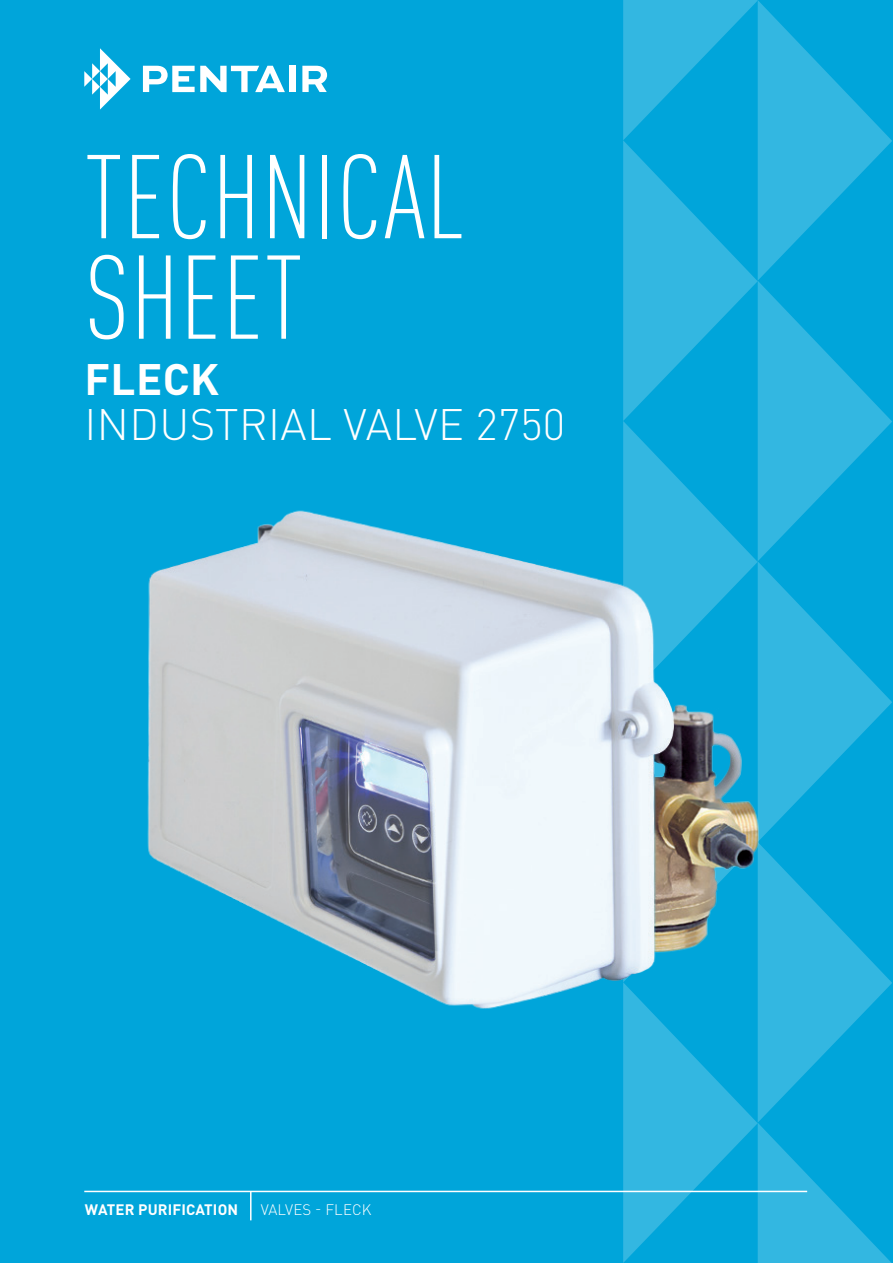
<style>
.page{position:relative;width:893px;height:1263px;background:#00a5da}
.page>*{position:absolute;margin:0;border:0;box-sizing:border-box;transform-origin:0 0}
.t1{font:300 condensed 117px/100.5px "DIN Pro";letter-spacing:.01em;color:#fff}
.t2{font:300 43.5px "DIN Pro";letter-spacing:.01em;color:#fff}
.t3{font:700 43.5px "DIN Pro";letter-spacing:.01em;color:#fff}
.t4{font:700 15px "DIN Pro";letter-spacing:.01em;color:#fff}
.t5{font:300 15px "DIN Pro";letter-spacing:.01em;color:#fff}
</style>
<div class="page">
<svg style="left:84px;top:48px;width:47px;height:62px"></svg>
<svg style="left:143px;top:66px;width:142px;height:26px"></svg>
<div style="left:289px;top:66px;width:6px;height:26px;background:#fff"></div>
<svg style="left:302px;top:66px;width:25px;height:26px"></svg>
<svg style="left:623px;top:0;width:269px;height:1263px"></svg>
<hr style="left:84px;top:1191px;width:723px;height:1px;background:#fff">
<hr style="left:250px;top:1191px;width:2px;height:29px;background:#fff">
<img style="left:147px;top:496px;width:644px;height:534px">
<h1 class="t1" style="left:85px;top:140px;width:381px">TECHNICAL<br>SHEET</h1>
<p class="t3" style="left:85px;top:343px;width:136px">FLECK</p>
<p class="t2" style="left:85px;top:390px;width:482px">INDUSTRIAL VALVE 2750</p>
<p class="t4" style="left:85px;top:1197px;width:155px">WATER PURIFICATION</p>
<p class="t5" style="left:261px;top:1198px;width:112px">VALVES - FLECK</p>
</div>
